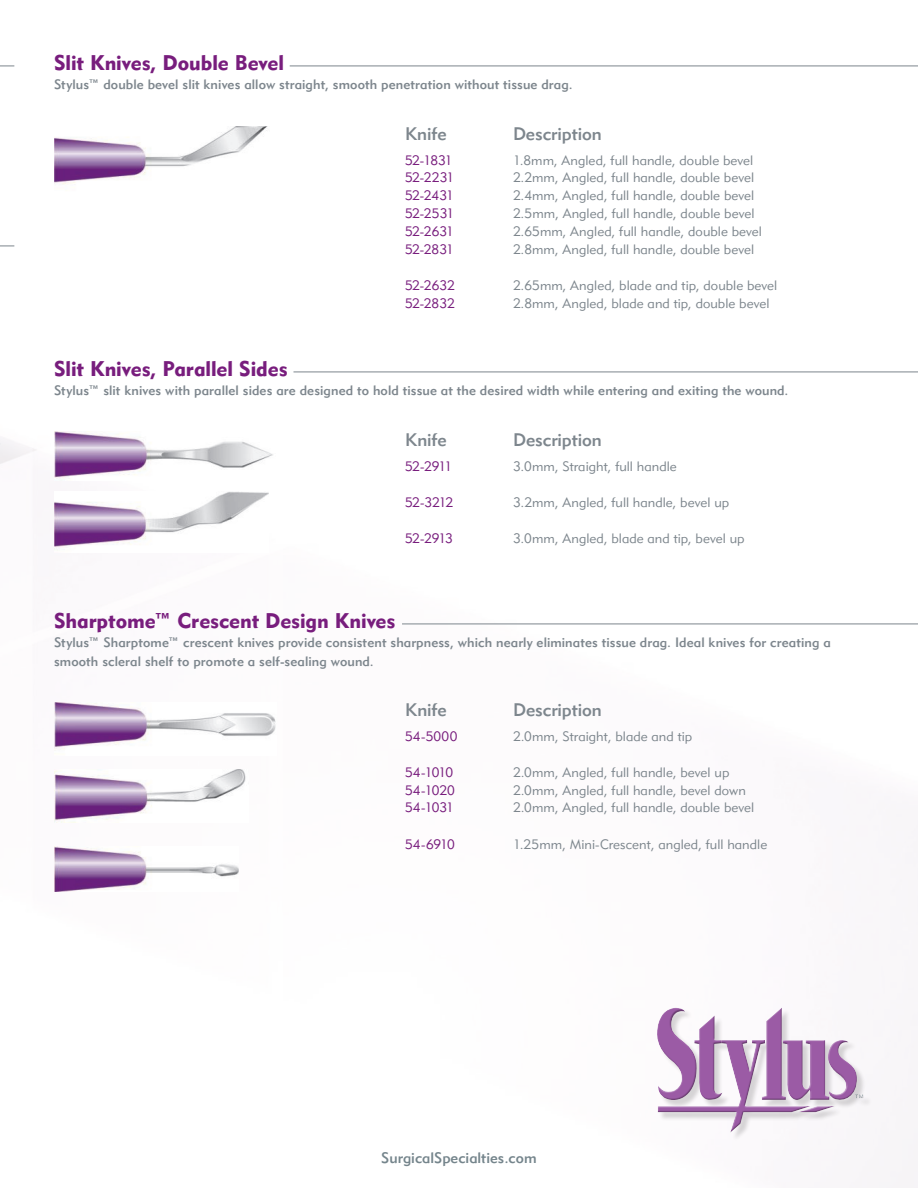
<style>
.page{position:relative;width:918px;height:1188px;background:#fff}
.page>*{position:absolute;margin:0;border:0;box-sizing:border-box;transform-origin:0 0}
.t1{font:21px "Geometric 415 BT Black A";letter-spacing:-.005em;color:#781d7d}
.t2{font:18px "Geometric 415 BT Medium A";letter-spacing:-.005em;color:#7d868d}
.t3{font:15px "Geometric 415 BT Medium A";color:#75858c}
.t4{font:13.5px "Geometric 415 BT Lite A";letter-spacing:.005em;color:#7d868d}
.t5{font:13.5px/18.8px "Geometric 415 BT Medium A";letter-spacing:.005em;color:#7d868d}
.t6{font:13.5px "Geometric 415 BT Lite A";letter-spacing:-.03em;color:#781d7d}
</style>
<div class="page">
<div style="left:658px;top:1009px;width:215px;height:132px;background:#f9f7f9"></div>
<div style="left:656px;top:1007px;width:208px;height:126px;background:#231f20;opacity:.35"></div>
<img style="left:54px;top:126px;width:214px;height:59px">
<hr style="left:290px;top:66px;width:628px;height:1px;background:#7d868d">
<img style="left:54px;top:432px;width:219px;height:47px">
<img style="left:54px;top:491px;width:215px;height:59px">
<hr style="left:293px;top:372px;width:625px;height:1px;background:#7d868d">
<img style="left:54px;top:702px;width:222px;height:48px">
<img style="left:54px;top:770px;width:192px;height:52px">
<img style="left:54px;top:847px;width:184px;height:45px">
<hr style="left:402px;top:624px;width:516px;height:1px;background:#7d868d">
<svg style="left:0;top:66px;width:14px;height:1px"></svg>
<svg style="left:0;top:246px;width:14px;height:1px"></svg>
<h1 class="t1" style="left:54px;top:50px;width:231px">Slit Knives, Double Bevel</h1>
<p class="t5" style="left:54px;top:75px;width:520px">Stylus™ double bevel slit knives allow straight, smooth penetration without tissue drag.</p>
<h2 class="t2" style="left:405px;top:122px;width:43px">Knife</h2>
<h2 class="t2" style="left:513px;top:122px;width:90px">Description</h2>
<p class="t6" style="left:405px;top:152px;width:49px">52-1831</p>
<p class="t4" style="left:513px;top:152px;width:242px">1.8mm, Angled, full handle, double bevel</p>
<p class="t6" style="left:405px;top:169px;width:51px">52-2231</p>
<p class="t4" style="left:513px;top:169px;width:243px">2.2mm, Angled, full handle, double bevel</p>
<p class="t6" style="left:405px;top:187px;width:50px">52-2431</p>
<p class="t4" style="left:513px;top:187px;width:243px">2.4mm, Angled, full handle, double bevel</p>
<p class="t6" style="left:405px;top:205px;width:51px">52-2531</p>
<p class="t4" style="left:513px;top:205px;width:243px">2.5mm, Angled, full handle, double bevel</p>
<p class="t6" style="left:405px;top:223px;width:50px">52-2631</p>
<p class="t4" style="left:513px;top:223px;width:251px">2.65mm, Angled, full handle, double bevel</p>
<p class="t6" style="left:405px;top:241px;width:50px">52-2831</p>
<p class="t4" style="left:513px;top:241px;width:243px">2.8mm, Angled, full handle, double bevel</p>
<p class="t6" style="left:405px;top:277px;width:51px">52-2632</p>
<p class="t4" style="left:513px;top:277px;width:266px">2.65mm, Angled, blade and tip, double bevel</p>
<p class="t6" style="left:405px;top:295px;width:51px">52-2832</p>
<p class="t4" style="left:513px;top:295px;width:258px">2.8mm, Angled, blade and tip, double bevel</p>
<h1 class="t1" style="left:54px;top:356px;width:235px">Slit Knives, Parallel Sides</h1>
<p class="t5" style="left:54px;top:381px;width:736px">Stylus™ slit knives with parallel sides are designed to hold tissue at the desired width while entering and exiting the wound.</p>
<h2 class="t2" style="left:405px;top:428px;width:43px">Knife</h2>
<h2 class="t2" style="left:513px;top:428px;width:90px">Description</h2>
<p class="t6" style="left:405px;top:458px;width:49px">52-2911</p>
<p class="t4" style="left:513px;top:458px;width:165px">3.0mm, Straight, full handle</p>
<p class="t6" style="left:405px;top:494px;width:50px">52-3212</p>
<p class="t4" style="left:513px;top:494px;width:218px">3.2mm, Angled, full handle, bevel up</p>
<p class="t6" style="left:405px;top:530px;width:49px">52-2913</p>
<p class="t4" style="left:513px;top:530px;width:233px">3.0mm, Angled, blade and tip, bevel up</p>
<h1 class="t1" style="left:54px;top:608px;width:343px">Sharptome™ Crescent Design Knives</h1>
<p class="t5" style="left:54px;top:633px;width:778px">Stylus™ Sharptome™ crescent knives provide consistent sharpness, which nearly eliminates tissue drag. Ideal knives for creating a smooth scleral shelf to promote a self-sealing wound.</p>
<h2 class="t2" style="left:405px;top:698px;width:43px">Knife</h2>
<h2 class="t2" style="left:513px;top:698px;width:90px">Description</h2>
<p class="t6" style="left:405px;top:728px;width:54px">54-5000</p>
<p class="t4" style="left:513px;top:728px;width:181px">2.0mm, Straight, blade and tip</p>
<p class="t6" style="left:405px;top:764px;width:50px">54-1010</p>
<p class="t4" style="left:513px;top:764px;width:218px">2.0mm, Angled, full handle, bevel up</p>
<p class="t6" style="left:405px;top:782px;width:51px">54-1020</p>
<p class="t4" style="left:513px;top:782px;width:234px">2.0mm, Angled, full handle, bevel down</p>
<p class="t6" style="left:405px;top:799px;width:50px">54-1031</p>
<p class="t4" style="left:513px;top:799px;width:243px">2.0mm, Angled, full handle, double bevel</p>
<p class="t6" style="left:405px;top:836px;width:51px">54-6910</p>
<p class="t4" style="left:513px;top:836px;width:256px">1.25mm, Mini-Crescent, angled, full handle</p>
<p class="t3" style="left:381px;top:1149px;width:157px">SurgicalSpecialties.com</p>
</div>
